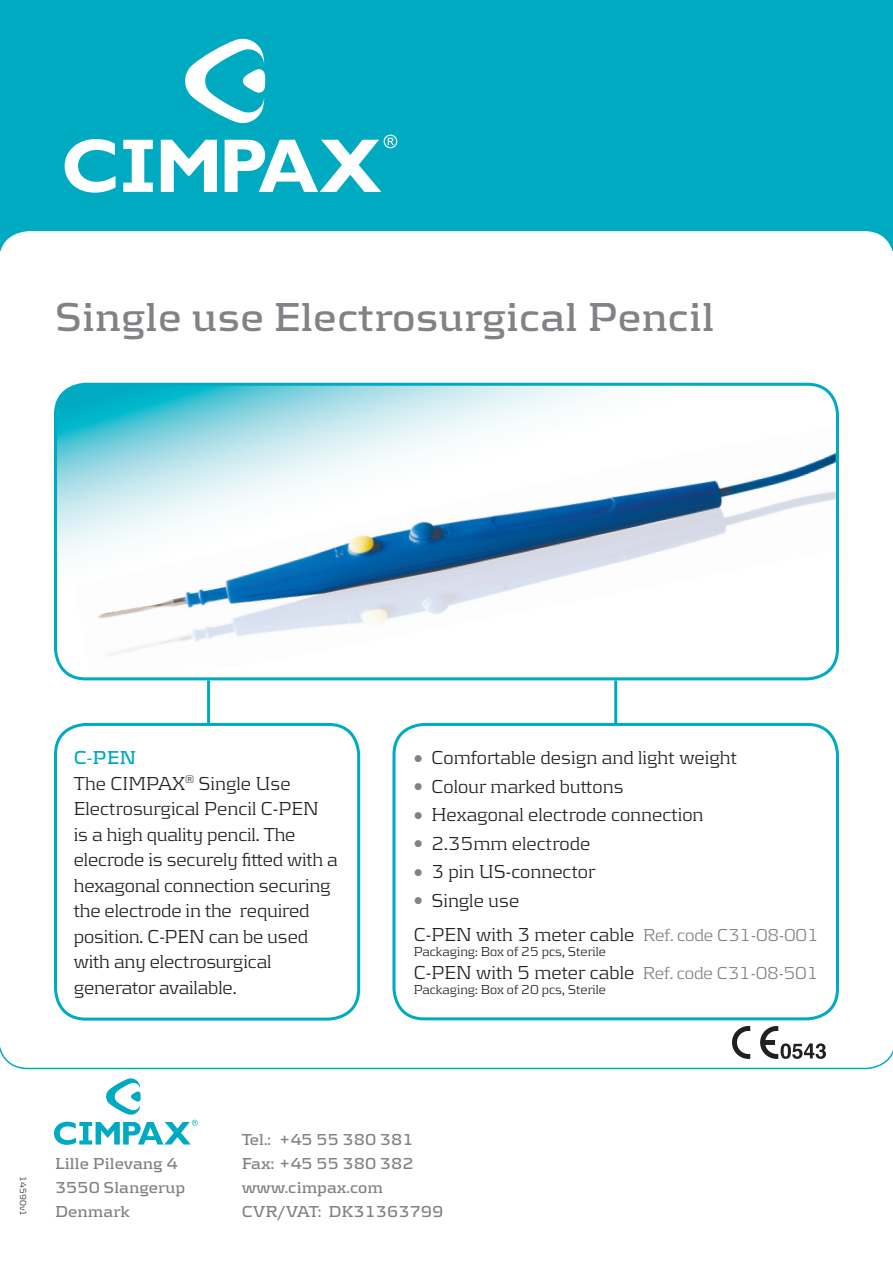
<style>
.page{position:relative;width:893px;height:1263px;background:#fff}
.page>*{position:absolute;margin:0;border:0;box-sizing:border-box;transform-origin:0 0}
.t1{font:700 42px "Kontrapunkt";color:#808285}
.t2{font:300 19.5px/25.5px "Kontrapunkt";letter-spacing:-.01em;color:#231f20}
.t3{font:700 16.5px/24px "Kontrapunkt";color:#808285}
.t4{font:300 13.5px "Kontrapunkt";color:#231f20}
.t5{font:300 9px "Kontrapunkt";color:#231f20}
.s1{font-weight:700;color:#00abc1}
.s2{color:#808285}
.s3{font-size:18px;color:#808285}
</style>
<div class="page">
<div style="left:0;top:0;width:893px;height:251px;background:#00abc1"></div>
<svg style="left:123px;top:140px;width:30px;height:52px"></svg>
<svg style="left:65px;top:139px;width:51px;height:54px"></svg>
<svg style="left:161px;top:140px;width:56px;height:52px"></svg>
<svg style="left:225px;top:135px;width:172px;height:57px"></svg>
<svg style="left:185px;top:39px;width:80px;height:84px"></svg>
<svg style="left:56px;top:384px;width:781px;height:295px"></svg>
<div style="left:54px;top:383px;width:785px;height:297px;border:3px solid #00abc1;border-radius:30px"></div>
<hr style="left:207px;top:680px;width:3px;height:46px;background:#00abc1">
<hr style="left:614px;top:680px;width:3px;height:46px;background:#00abc1">
<img style="left:74px;top:427px;width:762px;height:245px">
<div style="left:54px;top:723px;width:306px;height:297px;border:3px solid #00abc1;border-radius:30px"></div>
<div style="left:392px;top:723px;width:447px;height:297px;border:3px solid #00abc1;border-radius:30px"></div>
<img style="left:732px;top:1026px;width:93px;height:19px">
<svg style="left:0;top:1045px;width:893px;height:25px"></svg>
<svg style="left:54px;top:1078px;width:144px;height:67px"></svg>
<div style="left:0;top:231px;width:893px;height:20px;background:#fff"></div>
<h1 class="t1" style="left:55px;top:293px;width:661px">Single use Electrosurgical Pencil</h1>
<p class="t2" style="left:74px;top:744px;width:266px"><span class="s1">C-PEN<br></span>The CIMPAX<sup>®</sup> Single Use<br>Electrosurgical Pencil C-PEN is a high quality pencil. The elecrode is securely fitted with a hexagonal connection securing the electrode in the required position. C-PEN can be used with any electrosurgical generator available.</p>
<p class="t2" style="left:414px;top:744px;width:325px"><span class="s2">●</span> Comfortable design and light weight</p>
<p class="t2" style="left:414px;top:773px;width:211px"><span class="s2">●</span> Colour marked buttons</p>
<p class="t2" style="left:414px;top:801px;width:291px"><span class="s2">●</span> Hexagonal electrode connection</p>
<p class="t2" style="left:414px;top:830px;width:178px"><span class="s2">●</span> 2.35mm electrode</p>
<p class="t2" style="left:414px;top:858px;width:183px"><span class="s2">●</span> 3 pin US-connector</p>
<p class="t2" style="left:414px;top:882px;width:407px;line-height:34.5px"><span class="s2">●</span> Single use<br>C-PEN with 3 meter cable <span class="s3">Ref. code C31-08-001</span></p>
<p class="t4" style="left:414px;top:944px;width:194px">Packaging: Box of 25 pcs, Sterile</p>
<p class="t2" style="left:414px;top:959px;width:406px">C-PEN with 5 meter cable <span class="s3">Ref. code C31-08-501</span></p>
<p class="t4" style="left:414px;top:981px;width:194px">Packaging: Box of 20 pcs, Sterile</p>
<p class="t5" style="left:28px;top:1176px;width:41px;rotate:90deg">14590v1</p>
<p class="t3" style="left:55px;top:1151px;width:132px">Lille Pilevang 4<br>3550 Slangerup<br>Denmark</p>
<p class="t3" style="left:242px;top:1127px;width:203px">Tel.: +45 55 380 381<br>Fax: +45 55 380 382 www.cimpax.com<br>CVR/VAT: DK31363799</p>
</div>
